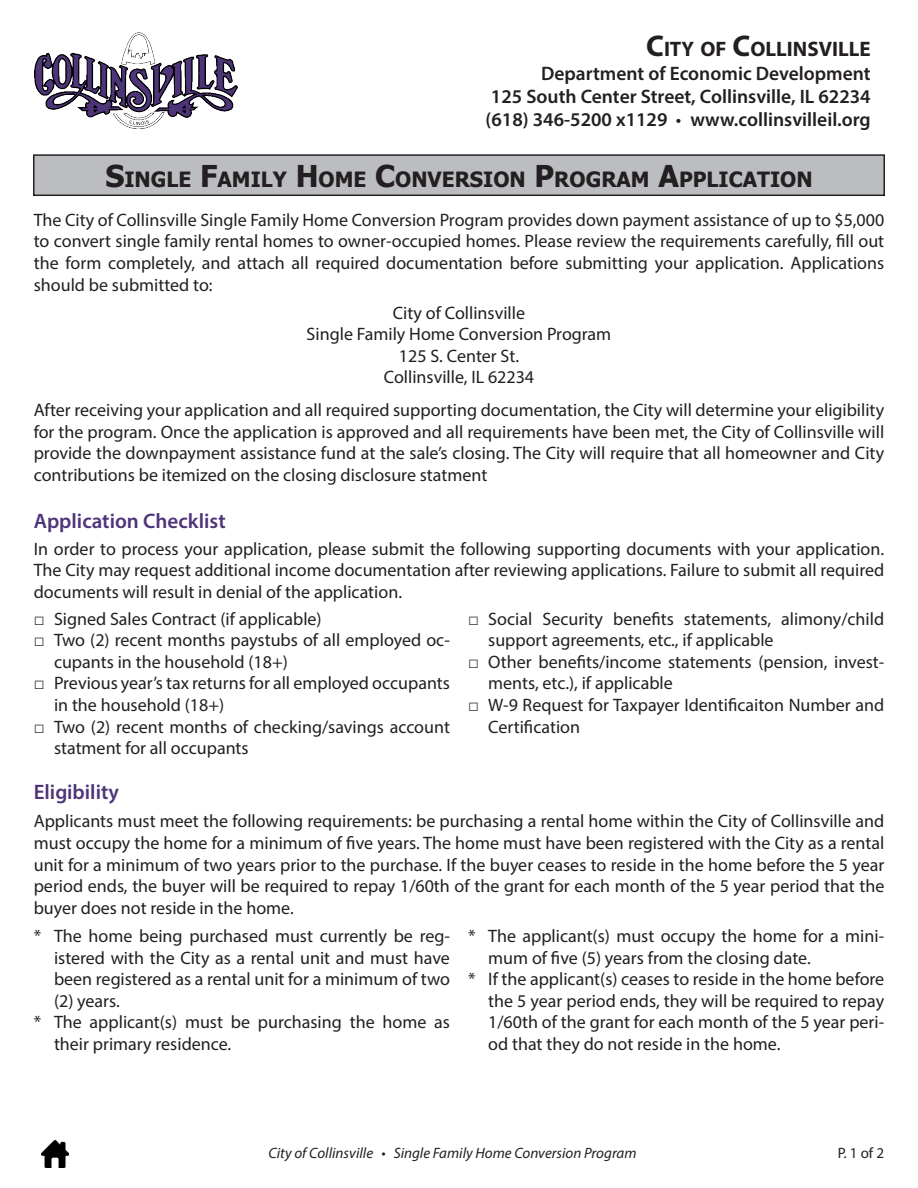
<style>
.page{position:relative;width:918px;height:1188px;background:#fff}
.page>*{position:absolute;margin:0;border:0;box-sizing:border-box;transform-origin:0 0}
.Header_1{font:700 21px "Tahoma";color:#231f20}
.Header_2{font:600 21px "Myriad Pro";color:#4e3579}
.t1{font:700 21px "Myriad Pro";color:#231f20}
.t2{font:600 19.5px "Myriad Pro";color:#231f20}
.t3{font:18px/21.6px "Myriad Pro";color:#231f20}
.Small_Text{font:italic 15px "Myriad Pro";color:#231f20}
.Small_Text-2{font:15px "Myriad Pro";color:#231f20}
.s1{font-size:30px}
.s2{font-weight:400}
.s3{font-family:"Arial";font-weight:700}
</style>
<div class="page">
<img style="left:35px;top:32px;width:203px;height:96px">
<div style="left:34px;top:155px;width:850px;height:40px;background:#bcbdc0"></div>
<div style="left:33px;top:154px;width:852px;height:42px;border:2px solid #231f20"></div>
<img style="left:42px;top:1140px;width:27px;height:27px">
<p class="t1" style="left:646px;top:35px;width:226px"><span class="s1">C</span>ITY OF <span class="s1">C</span>OLLINSVILLE</p>
<p class="t2" style="left:541px;top:61px;width:331px">Department of Economic Development</p>
<p class="t2" style="left:491px;top:84px;width:381px">125 South Center Street, Collinsville, IL 62234</p>
<p class="t2" style="left:486px;top:107px;width:387px">(618) 346-5200 x1129 <span class="s2">•</span> www.collinsvilleil.org</p>
<p class="Header_1" style="left:105px;top:164px;width:709px"><span class="s1">S</span>INGLE <span class="s1">F</span>AMILY <span class="s1">H</span>OME <span class="s1">C</span>ONVERSION <span class="s1">P</span>ROGRAM <span class="s1">A</span>PPLICATION</p>
<p class="t3" style="left:34px;top:209px;width:852px;text-align:justify">The City of Collinsville Single Family Home Conversion Program provides down payment assistance of up to $5,000 to convert single family rental homes to owner-occupied homes. Please review the requirements carefully, fill out the form completely, and attach all required documentation before submitting your application. Applications should be submitted to:</p>
<p class="t3" style="left:393px;top:302px;width:134px">City of Collinsville</p>
<p class="t3" style="left:307px;top:323px;width:306px">Single Family Home Conversion Program</p>
<p class="t3" style="left:399px;top:345px;width:122px">125 S. Center St.</p>
<p class="t3" style="left:384px;top:366px;width:152px">Collinsville, IL 62234</p>
<p class="t3" style="left:34px;top:399px;width:852px;text-align:justify">After receiving your application and all required supporting documentation, the City will determine your eligibility for the program. Once the application is approved and all requirements have been met, the City of Collinsville will provide the downpayment assistance fund at the sale’s closing. The City will require that all homeowner and City contributions be itemized on the closing disclosure statment</p>
<p class="Header_2" style="left:34px;top:508px;width:193px">Application Checklist</p>
<p class="t3" style="left:34px;top:538px;width:852px;text-align:justify">In order to process your application, please submit the following supporting documents with your application.<br>The City may request additional income documentation after reviewing applications. Failure to submit all required documents will result in denial of the application.</p>
<p class="t3" style="left:34px;top:607px;width:289px"><span class="s3">□</span> Signed Sales Contract (if applicable)</p>
<p class="t3" style="left:54px;top:629px;width:398px;text-indent:-20px"><span class="s3">□</span> Two (2) recent months paystubs of all employed oc&shy;cupants in the household (18+)</p>
<p class="t3" style="left:54px;top:672px;width:398px;text-indent:-20px"><span class="s3">□</span> Previous year’s tax returns for all employed occupants in the household (18+)</p>
<p class="t3" style="left:54px;top:715px;width:397px;text-indent:-20px"><span class="s3">□</span> Two (2) recent months of checking/savings account statment for all occupants</p>
<p class="t3" style="left:488px;top:607px;width:397px;text-indent:-20px"><span class="s3">□</span> Social Security benefits statements, alimony/child support agreements, etc., if applicable</p>
<p class="t3" style="left:488px;top:651px;width:398px;text-indent:-20px"><span class="s3">□</span> Other benefits/income statements (pension, invest&shy;ments, etc.), if applicable</p>
<p class="t3" style="left:488px;top:694px;width:397px;text-indent:-20px"><span class="s3">□</span> W-9 Request for Taxpayer Identificaiton Number and<br>Certification</p>
<p class="Header_2" style="left:34px;top:779px;width:87px">Eligibility</p>
<p class="t3" style="left:34px;top:810px;width:852px;text-align:justify">Applicants must meet the following requirements: be purchasing a rental home within the City of Collinsville and must occupy the home for a minimum of five years. The home must have been registered with the City as a rental unit for a minimum of two years prior to the purchase. If the buyer ceases to reside in the home before the 5 year period ends, the buyer will be required to repay 1/60th of the grant for each month of the 5 year period that the buyer does not reside in the home.</p>
<p class="t3" style="left:54px;top:925px;width:398px;text-align:justify;text-indent:-20px">* The home being purchased must currently be reg&shy;istered with the City as a rental unit and must have been registered as a rental unit for a minimum of two (2) years.</p>
<p class="t3" style="left:54px;top:1011px;width:398px;text-indent:-20px">* The applicant(s) must be purchasing the home as their primary residence.</p>
<p class="t3" style="left:488px;top:925px;width:398px;text-indent:-20px">* The applicant(s) must occupy the home for a mini&shy;mum of five (5) years from the closing date.</p>
<p class="t3" style="left:488px;top:968px;width:398px;text-align:justify;text-indent:-20px">* If the applicant(s) ceases to reside in the home before the 5 year period ends, they will be required to repay 1/60th of the grant for each month of the 5 year peri&shy;od that they do not reside in the home.</p>
<p class="Small_Text" style="left:269px;top:1144px;width:370px">City of Collinsville • Single Family Home Conversion Program</p>
<p class="Small_Text-2" style="left:838px;top:1144px;width:48px">P. 1 of 2</p>
</div>
